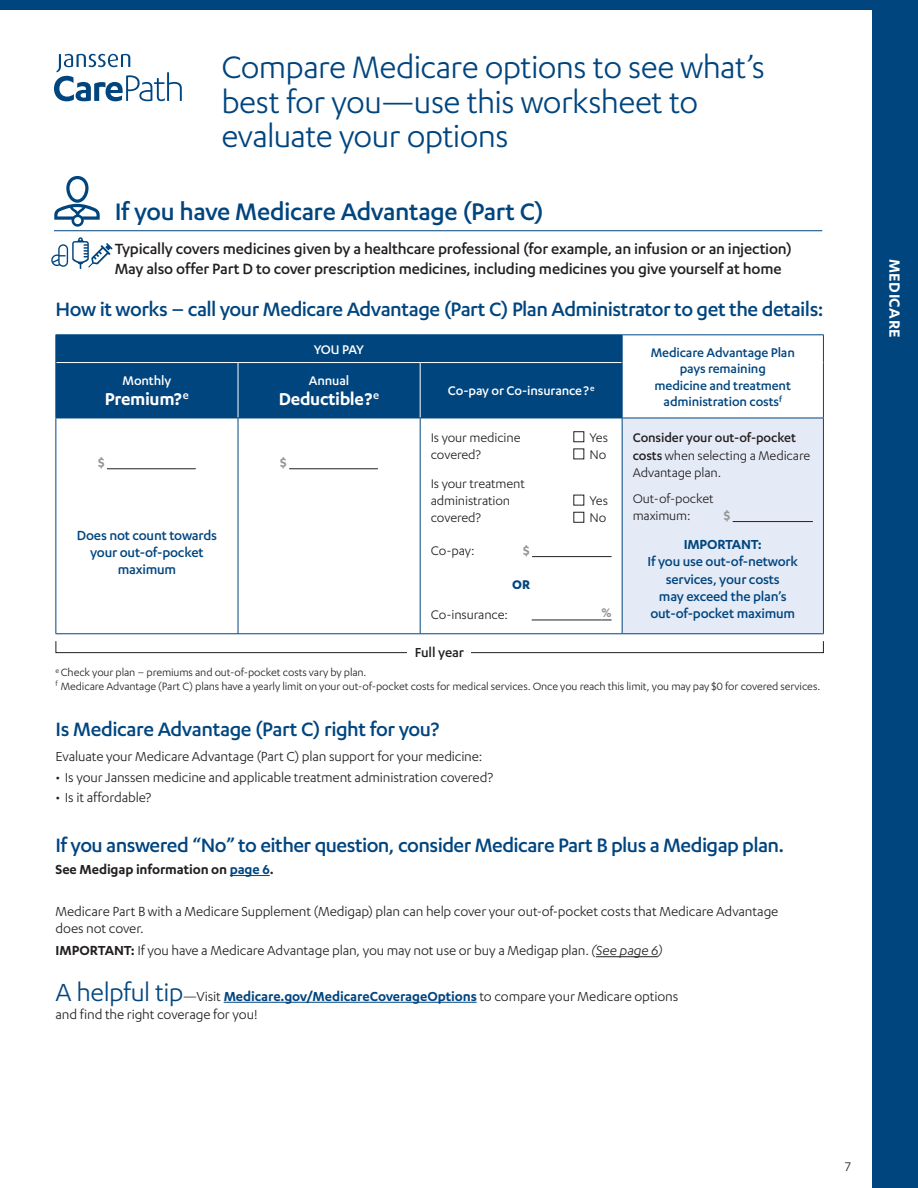
<style>
.page{position:relative;width:918px;height:1188px;background:#fff}
.page>*{position:absolute;margin:0;border:0;box-sizing:border-box;transform-origin:0 0}
.t1{font:36px/34.5px "Karbon";letter-spacing:-.02em;color:#01457f}
.t2{font:500 27.75px "Karbon";letter-spacing:-.015em;color:#01457f}
.t3{font:500 22.5px "Karbon";letter-spacing:-.025em;color:#01457f}
.t4{font:600 19.8px "Karbon";letter-spacing:-.02em;color:#fff}
.t5{font:500 17.1px/19.8px "Karbon";letter-spacing:-.01em;color:#231f20}
.t6{font:600 17.1px "Karbon";letter-spacing:.025em;color:#fff}
.t7{font:15.15px/17.9px "Karbon";letter-spacing:-.01em;color:#231f20}
.t8{font:500 15.15px/17.1px "Karbon";letter-spacing:-.015em;color:#01457f;text-align:center}
.t9{font:600 15.15px "Karbon";letter-spacing:-.01em;color:#231f20}
.t10{font:600 15.15px "Karbon";letter-spacing:-.015em;color:#01457f}
.t11{font:500 15.15px "Karbon";letter-spacing:-.01em;color:#231f20}
.t12{font:14.55px/17.1px "Karbon";letter-spacing:-.01em;color:#231f20}
.t13{font:500 14.55px/16.5px "Karbon";letter-spacing:-.01em;color:#01457f;text-align:center}
.t14{font:500 14.55px "Karbon";letter-spacing:-.01em;color:#fff}
.t15{font:600 14.55px "Karbon";color:#939598}
.t16{font:700 14.55px "Karbon";color:#01457f}
.t17{font:12.15px/13.2px "Karbon";letter-spacing:-.01em;color:#231f20}
.s1{font-weight:500}
.s2{color:#01457f}
.s3{font-weight:600}
.s4{font-style:italic}
.s5{font-size:28.8px;color:#01457f}
.s6{font-weight:600;color:#01457f}
</style>
<div class="page">
<hr style="left:230px;top:875px;width:40px;height:1px;background:#01457f">
<hr style="left:596px;top:956px;width:61px;height:1px;background:#231f20">
<hr style="left:224px;top:1002px;width:253px;height:1px;background:#01457f">
<div style="left:57px;top:335px;width:565px;height:83px;background:#01457f"></div>
<div style="left:622px;top:418px;width:201px;height:216px;background:#e5ebf6"></div>
<hr style="left:56px;top:362px;width:182px;height:1px;background:#fff">
<hr style="left:238px;top:362px;width:182px;height:1px;background:#fff">
<hr style="left:238px;top:363px;width:1px;height:55px;background:#fff">
<hr style="left:420px;top:362px;width:202px;height:1px;background:#fff">
<hr style="left:420px;top:363px;width:1px;height:55px;background:#fff">
<svg style="left:56px;top:335px;width:1px;height:28px"></svg>
<hr style="left:56px;top:334px;width:182px;height:1px;background:#01457f">
<hr style="left:238px;top:334px;width:182px;height:1px;background:#01457f">
<hr style="left:420px;top:334px;width:202px;height:1px;background:#01457f">
<svg style="left:622px;top:335px;width:1px;height:28px"></svg>
<hr style="left:622px;top:334px;width:202px;height:1px;background:#01457f">
<svg style="left:823px;top:335px;width:1px;height:28px"></svg>
<hr style="left:823px;top:363px;width:1px;height:55px;background:#01457f">
<hr style="left:56px;top:363px;width:1px;height:55px;background:#01457f">
<hr style="left:622px;top:363px;width:1px;height:55px;background:#01457f">
<hr style="left:56px;top:418px;width:1px;height:215px;background:#01457f">
<hr style="left:56px;top:418px;width:182px;height:1px;background:#01457f">
<hr style="left:238px;top:418px;width:182px;height:1px;background:#01457f">
<hr style="left:238px;top:418px;width:1px;height:215px;background:#01457f">
<hr style="left:56px;top:633px;width:182px;height:1px;background:#01457f">
<hr style="left:238px;top:633px;width:182px;height:1px;background:#01457f">
<hr style="left:420px;top:418px;width:1px;height:215px;background:#01457f">
<hr style="left:420px;top:418px;width:202px;height:1px;background:#01457f">
<hr style="left:420px;top:633px;width:202px;height:1px;background:#01457f">
<hr style="left:622px;top:418px;width:1px;height:215px;background:#01457f">
<hr style="left:622px;top:418px;width:202px;height:1px;background:#01457f">
<hr style="left:823px;top:418px;width:1px;height:215px;background:#01457f">
<hr style="left:622px;top:633px;width:202px;height:1px;background:#01457f">
<hr style="left:107px;top:468px;width:89px;height:1px;background:#231f20">
<hr style="left:289px;top:468px;width:89px;height:1px;background:#231f20">
<hr style="left:532px;top:556px;width:80px;height:1px;background:#231f20">
<hr style="left:532px;top:620px;width:69px;height:1px;background:#231f20">
<hr style="left:733px;top:521px;width:80px;height:1px;background:#231f20">
<div style="left:56px;top:641px;width:768px;height:12px;border:1px solid #231f20"></div>
<div style="left:408px;top:643px;width:63px;height:20px;background:#fff"></div>
<svg style="left:51px;top:237px;width:61px;height:32px"></svg>
<svg style="left:54px;top:54px;width:128px;height:47px"></svg>
<div style="left:0;top:0;width:918px;height:9px;background:#01457f"></div>
<hr style="left:54px;top:230px;width:768px;height:1px;background:#01457f">
<svg style="left:54px;top:176px;width:46px;height:51px"></svg>
<div style="left:872px;top:0;width:46px;height:1188px;background:#01457f"></div>
<h1 class="t1" style="left:221px;top:49px;width:545px">Compare Medicare options to see what’s best for you—use this worksheet to evaluate your options</h1>
<h2 class="t2" style="left:115px;top:196px;width:431px">If you have Medicare Advantage (Part C)</h2>
<p class="t5" style="left:115px;top:238px;width:679px">Typically covers medicines given by a healthcare professional (for example, an infusion or an injection)<br>May also offer Part D to cover prescription medicines, including medicines you give yourself at home</p>
<h3 class="t3" style="left:56px;top:297px;width:769px">How it works – call your Medicare Advantage (Part C) Plan Administrator to get the details:</h3>
<p class="t14" style="left:314px;top:341px;width:52px">YOU PAY</p>
<p class="t13" style="left:651px;top:343px;width:146px">Medicare Advantage Plan pays remaining<br>medicine and treatment administration costs<sup>f</sup></p>
<p class="t14" style="left:123px;top:373px;width:50px">Monthly</p>
<h3 class="t4" style="left:105px;top:388px;width:86px">Premium?<sup>e</sup></h3>
<p class="t14" style="left:309px;top:373px;width:42px">Annual</p>
<h3 class="t4" style="left:279px;top:388px;width:102px">Deductible?<sup>e</sup></h3>
<p class="t14" style="left:448px;top:383px;width:148px">Co-pay or Co-insurance?<sup>e</sup></p>
<p class="t15" style="left:98px;top:455px;width:8px">$</p>
<p class="t8" style="left:77px;top:526px;width:142px">Does not count towards your out-of-pocket maximum</p>
<p class="t15" style="left:280px;top:455px;width:8px">$</p>
<p class="t12" style="left:431px;top:428px;width:91px">Is your medicine</p>
<p class="t12" style="left:573px;top:428px;width:36px">■ Yes</p>
<p class="t12" style="left:431px;top:446px;width:52px">covered?</p>
<p class="t12" style="left:573px;top:446px;width:34px">■ No</p>
<p class="t12" style="left:431px;top:475px;width:96px">Is your treatment administration</p>
<p class="t12" style="left:573px;top:492px;width:36px">■ Yes</p>
<p class="t12" style="left:431px;top:509px;width:52px">covered?</p>
<p class="t12" style="left:573px;top:509px;width:34px">■ No</p>
<p class="t12" style="left:431px;top:542px;width:45px">Co-pay:</p>
<p class="t15" style="left:523px;top:543px;width:8px">$</p>
<p class="t16" style="left:512px;top:577px;width:20px">OR</p>
<p class="t12" style="left:431px;top:605px;width:79px">Co-insurance:</p>
<p class="t15" style="left:602px;top:604px;width:12px">%</p>
<p class="t12" style="left:633px;top:429px;width:179px"><span class="s1">Consider your out-of-pocket costs</span> when selecting a Medicare<br>Advantage plan.</p>
<p class="t12" style="left:633px;top:490px;width:83px">Out-of-pocket maximum:</p>
<p class="t15" style="left:724px;top:508px;width:8px">$</p>
<p class="t10" style="left:684px;top:536px;width:79px">IMPORTANT:</p>
<p class="t8" style="left:648px;top:553px;width:152px">If you use out-of-network services, your costs<br>may exceed the plan’s out-of-pocket maximum</p>
<p class="t11" style="left:415px;top:644px;width:51px">Full year</p>
<p class="t17" style="left:56px;top:666px;width:766px"><sup>e</sup> Check your plan – premiums and out-of-pocket costs vary by plan.<br><sup>f</sup> Medicare Advantage (Part C) plans have a yearly limit on your out-of-pocket costs for medical services. Once you reach this limit, you may pay $0 for covered services.</p>
<h3 class="t3" style="left:56px;top:716px;width:385px">Is Medicare Advantage (Part C) right for you?</h3>
<p class="t7" style="left:56px;top:748px;width:428px">Evaluate your Medicare Advantage (Part C) plan support for your medicine:</p>
<p class="t7" style="left:56px;top:768px;width:439px">• Is your Janssen medicine and applicable treatment administration covered?</p>
<p class="t7" style="left:56px;top:788px;width:97px">• Is it affordable?</p>
<h3 class="t3" style="left:56px;top:833px;width:730px">If you answered “No” to either question, consider Medicare Part B plus a Medigap plan.</h3>
<p class="t9" style="left:56px;top:861px;width:220px">See Medigap information on <span class="s2">page 6</span>.</p>
<p class="t7" style="left:56px;top:902px;width:724px">Medicare Part B with a Medicare Supplement (Medigap) plan can help cover your out-of-pocket costs that Medicare Advantage does not cover.</p>
<p class="t7" style="left:56px;top:941px;width:608px"><span class="s3">IMPORTANT:</span> If you have a Medicare Advantage plan, you may not use or buy a Medigap plan. <span class="s4">(See page 6)</span></p>
<p class="t7" style="left:56px;top:987px;width:624px"><span class="s5">A helpful tip</span>—Visit <span class="s6">Medicare.gov/MedicareCoverageOptions</span> to compare your Medicare options and find the right coverage for you!</p>
<p class="t6" style="left:904px;top:259px;width:80px;rotate:90deg">MEDICARE</p>
<p class="t12" style="left:845px;top:1157px;width:7px">7</p>
</div>
